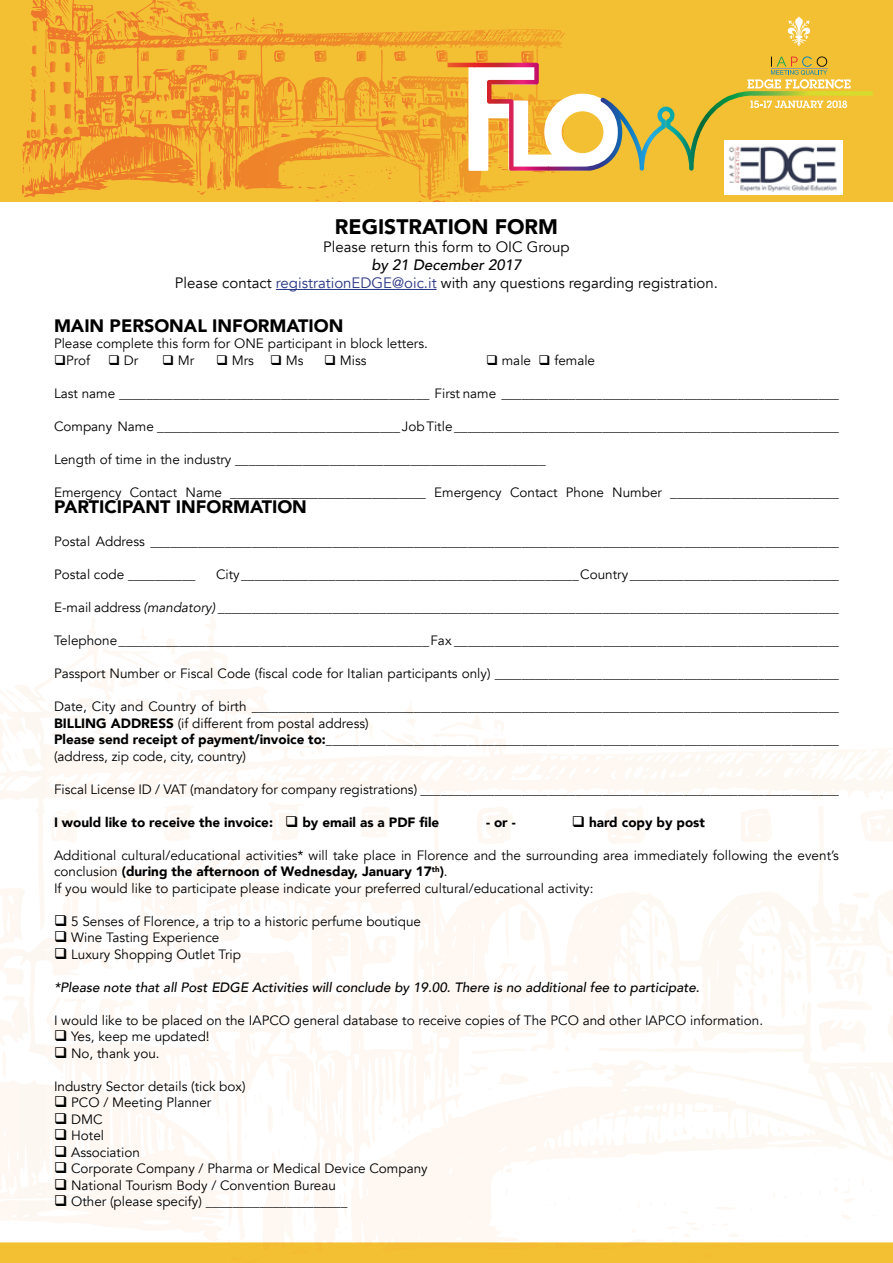
<style>
.page{position:relative;width:893px;height:1263px;background:#fff}
.page>*{position:absolute;margin:0;border:0;box-sizing:border-box;transform-origin:0 0}
.t1{font:900 21px "Avenir";color:#000}
.t2{font:900 18px "Avenir";color:#000}
.t3{font:15px/18px "Avenir";color:#000;text-align:center}
.t4{font:13.5px/16.5px "Avenir";color:#000}
.t5{font:italic 500 13.5px "Avenir";color:#000}
.t6{font:900 13.5px "Avenir";color:#000}
.s1{font-weight:500;font-style:italic}
.s2{color:#283583}
.s3{font-style:italic}
.s4{font-weight:900}
</style>
<div class="page">
<div style="left:0;top:0;width:893px;height:202px;background:#f4c033"></div>
<svg style="left:22px;top:0;width:599px;height:202px"></svg>
<svg style="left:787px;top:16px;width:24px;height:30px"></svg>
<svg style="left:747px;top:56px;width:104px;height:7px"></svg>
<svg style="left:448px;top:63px;width:425px;height:108px"></svg>
<svg style="left:268px;top:802px;width:36px;height:38px"></svg>
<svg style="left:165px;top:805px;width:28px;height:36px"></svg>
<svg style="left:52px;top:811px;width:25px;height:31px"></svg>
<svg style="left:335px;top:719px;width:38px;height:25px"></svg>
<svg style="left:257px;top:721px;width:2px;height:9px"></svg>
<svg style="left:6px;top:690px;width:19px;height:13px"></svg>
<svg style="left:382px;top:701px;width:42px;height:49px"></svg>
<svg style="left:300px;top:751px;width:15px;height:5px"></svg>
<svg style="left:434px;top:715px;width:71px;height:37px"></svg>
<svg style="left:361px;top:807px;width:29px;height:30px"></svg>
<svg style="left:861px;top:810px;width:32px;height:31px"></svg>
<svg style="left:606px;top:806px;width:39px;height:37px"></svg>
<svg style="left:477px;top:807px;width:36px;height:37px"></svg>
<svg style="left:741px;top:809px;width:31px;height:33px"></svg>
<svg style="left:47px;top:616px;width:201px;height:144px"></svg>
<svg style="left:0;top:892px;width:893px;height:371px"></svg>
<img style="left:725px;top:141px;width:118px;height:53px">
<hr style="left:276px;top:289px;width:161px;height:1px;background:#283583">
<h1 class="t1" style="left:335px;top:209px;width:225px">REGISTRATION FORM</h1>
<p class="t3" style="left:323px;top:238px;width:248px">Please return this form to OIC Group</p>
<p class="t3" style="left:175px;top:256px;width:544px"><span class="s1">by 21 December 2017<br></span>Please contact <span class="s2">registrationEDGE@oic.it</span> with any questions regarding registration.</p>
<h2 class="t2" style="left:54px;top:310px;width:291px">MAIN PERSONAL INFORMATION</h2>
<p class="t4" style="left:54px;top:335px;width:375px">Please complete this form for ONE participant in block letters.</p>
<p class="t4" style="left:54px;top:352px;width:38px">❑Prof</p>
<p class="t4" style="left:108px;top:352px;width:32px">❑ Dr</p>
<p class="t4" style="left:162px;top:352px;width:34px">❑ Mr</p>
<p class="t4" style="left:216px;top:352px;width:89px">❑ Mrs ❑ Ms</p>
<p class="t4" style="left:324px;top:352px;width:44px">❑ Miss</p>
<p class="t4" style="left:486px;top:352px;width:111px">❑ male ❑ female</p>
<p class="t4" style="left:54px;top:385px;width:786px">Last name ______________________________________________ First name __________________________________________________</p>
<p class="t4" style="left:54px;top:418px;width:786px">Company Name ____________________________________ Job Title _________________________________________________________</p>
<p class="t4" style="left:54px;top:451px;width:493px">Length of time in the industry ______________________________________________</p>
<p class="t4" style="left:54px;top:484px;width:786px">Emergency Contact Name _____________________________ Emergency Contact Phone Number _________________________</p>
<h2 class="t2" style="left:54px;top:491px;width:254px">PARTICIPANT INFORMATION</h2>
<p class="t4" style="left:54px;top:533px;width:786px">Postal Address ______________________________________________________________________________________________________</p>
<p class="t4" style="left:54px;top:566px;width:143px">Postal code __________</p>
<p class="t4" style="left:216px;top:566px;width:624px">City __________________________________________________ Country _______________________________</p>
<p class="t4" style="left:54px;top:599px;width:786px">E-mail address <span class="s3">(mandatory)</span> ____________________________________________________________________________________________</p>
<p class="t4" style="left:54px;top:632px;width:786px">Telephone ______________________________________________ Fax _________________________________________________________</p>
<p class="t4" style="left:54px;top:665px;width:786px">Passport Number or Fiscal Code (fiscal code for Italian participants only) ___________________________________________________</p>
<p class="t4" style="left:54px;top:698px;width:786px">Date, City and Country of birth _______________________________________________________________________________________ <span class="s4">BILLING ADDRESS</span> (if different from postal address)<br><span class="s4">Please send receipt of payment/invoice to:</span>____________________________________________________________________________ (address, zip code, city, country)</p>
<p class="t4" style="left:54px;top:781px;width:786px">Fiscal License ID / VAT (mandatory for company registrations) ______________________________________________________________</p>
<p class="t6" style="left:54px;top:810px;width:387px">I would like to receive the invoice: ❑ by email as a PDF file</p>
<p class="t6" style="left:486px;top:810px;width:31px">- or -</p>
<p class="t6" style="left:572px;top:810px;width:135px">❑ hard copy by post</p>
<p class="t4" style="left:54px;top:847px;width:786px">Additional cultural/educational activities* will take place in Florence and the surrounding area immediately following the event’s conclusion <span class="s4">(during the afternoon of Wednesday, January 17</span><sup>th</sup><span class="s4">)</span>.<br>If you would like to participate please indicate your preferred cultural/educational activity:</p>
<p class="t4" style="left:54px;top:913px;width:369px">❑ 5 Senses of Florence, a trip to a historic perfume boutique</p>
<p class="t4" style="left:54px;top:929px;width:167px">❑ Wine Tasting Experience</p>
<p class="t4" style="left:54px;top:946px;width:189px">❑ Luxury Shopping Outlet Trip</p>
<p class="t5" style="left:54px;top:979px;width:647px">*Please note that all Post EDGE Activities will conclude by 19.00. There is no additional fee to participate.</p>
<p class="t4" style="left:54px;top:1012px;width:711px">I would like to be placed on the IAPCO general database to receive copies of The PCO and other IAPCO information.</p>
<p class="t4" style="left:54px;top:1028px;width:157px">❑ Yes, keep me updated!</p>
<p class="t4" style="left:54px;top:1045px;width:107px">❑ No, thank you.</p>
<p class="t4" style="left:54px;top:1078px;width:193px">Industry Sector details (tick box)</p>
<p class="t4" style="left:54px;top:1094px;width:159px">❑ PCO / Meeting Planner</p>
<p class="t4" style="left:54px;top:1111px;width:50px">❑ DMC</p>
<p class="t4" style="left:54px;top:1127px;width:52px">❑ Hotel</p>
<p class="t4" style="left:54px;top:1144px;width:87px">❑ Association</p>
<p class="t4" style="left:54px;top:1160px;width:375px">❑ Corporate Company / Pharma or Medical Device Company</p>
<p class="t4" style="left:54px;top:1177px;width:283px">❑ National Tourism Body / Convention Bureau</p>
<p class="t4" style="left:54px;top:1193px;width:295px">❑ Other (please specify) _____________________</p>
</div>
